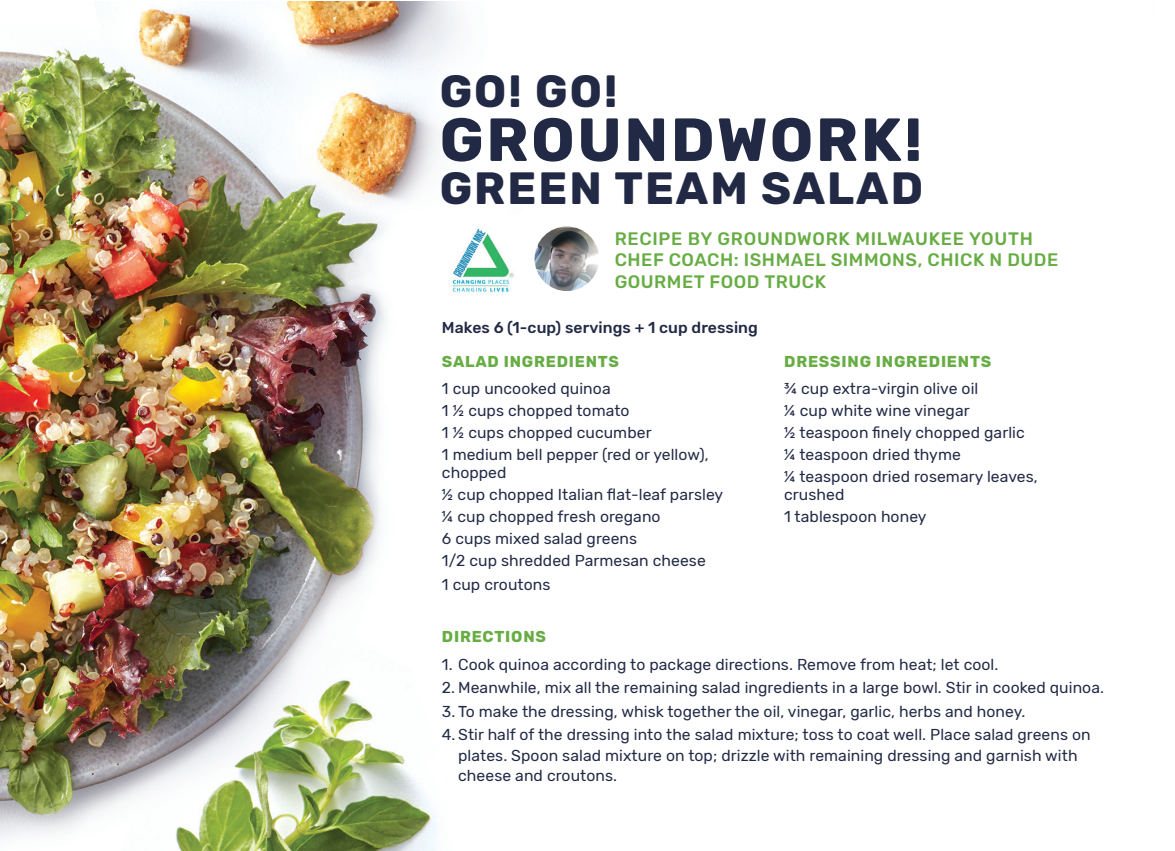
<style>
.page{position:relative;width:1175px;height:851px;background:#fff}
.page>*{position:absolute;margin:0;border:0;box-sizing:border-box;transform-origin:0 0}
.t1{font:700 60.75px "Rubik";letter-spacing:.045em;color:#212945}
.t2{font:700 45px "Rubik";letter-spacing:.045em;color:#212945}
.t3{font:500 18px/21.6px "Rubik";letter-spacing:.03em;color:#67ad44}
.t4{font:15.75px/22.1px "Rubik";letter-spacing:.005em;color:#212945}
.t5{font:700 15.75px "Rubik";letter-spacing:.05em;color:#67ad44}
.t6{font:500 15.75px "Rubik";letter-spacing:.005em;color:#212945}
</style>
<div class="page">
<img style="left:0;top:2px;width:599px;height:848px">
<img style="left:534px;top:226px;width:65px;height:65px;border-radius:32px">
<img style="left:442px;top:222px;width:80px;height:73px">
<h2 class="t2" style="left:440px;top:65px;width:179px">GO! GO!</h2>
<h1 class="t1" style="left:440px;top:104px;width:484px">GROUNDWORK!</h1>
<h2 class="t2" style="left:440px;top:162px;width:485px">GREEN TEAM SALAD</h2>
<p class="t3" style="left:614px;top:228px;width:445px">RECIPE BY GROUNDWORK MILWAUKEE YOUTH<br>CHEF COACH: ISHMAEL SIMMONS, CHICK N DUDE<br>GOURMET FOOD TRUCK</p>
<p class="t6" style="left:442px;top:318px;width:317px">Makes 6 (1-cup) servings + 1 cup dressing</p>
<p class="t5" style="left:442px;top:352px;width:179px">SALAD INGREDIENTS</p>
<p class="t5" style="left:784px;top:352px;width:208px">DRESSING INGREDIENTS</p>
<p class="t4" style="left:442px;top:377px;width:268px">1 cup uncooked quinoa<br>1 ½ cups chopped tomato<br>1 ½ cups chopped cucumber<br>1 medium bell pepper (red or yellow),</p>
<p class="t4" style="left:442px;top:461px;width:283px">chopped<br>½ cup chopped Italian flat-leaf parsley ¼ cup chopped fresh oregano<br>6 cups mixed salad greens<br>1/2 cup shredded Parmesan cheese</p>
<p class="t4" style="left:442px;top:574px;width:110px">1 cup croutons</p>
<p class="t4" style="left:784px;top:377px;width:255px">¾ cup extra-virgin olive oil<br>¼ cup white wine vinegar<br>½ teaspoon finely chopped garlic ¼ teaspoon dried thyme<br>¼ teaspoon dried rosemary leaves,</p>
<p class="t4" style="left:784px;top:484px;width:144px">crushed<br>1 tablespoon honey</p>
<p class="t5" style="left:442px;top:627px;width:105px">DIRECTIONS</p>
<p class="t4" style="left:442px;top:653px;width:558px">1. Cook quinoa according to package directions. Remove from heat; let cool.</p>
<p class="t4" style="left:442px;top:677px;width:663px">2. Meanwhile, mix all the remaining salad ingredients in a large bowl. Stir in cooked quinoa.</p>
<p class="t4" style="left:442px;top:700px;width:585px">3. To make the dressing, whisk together the oil, vinegar, garlic, herbs and honey.</p>
<p class="t4" style="left:458px;top:725px;width:634px;line-height:20.2px;text-indent:-16px">4. Stir half of the dressing into the salad mixture; toss to coat well. Place salad greens on plates. Spoon salad mixture on top; drizzle with remaining dressing and garnish with cheese and croutons.</p>
</div>
